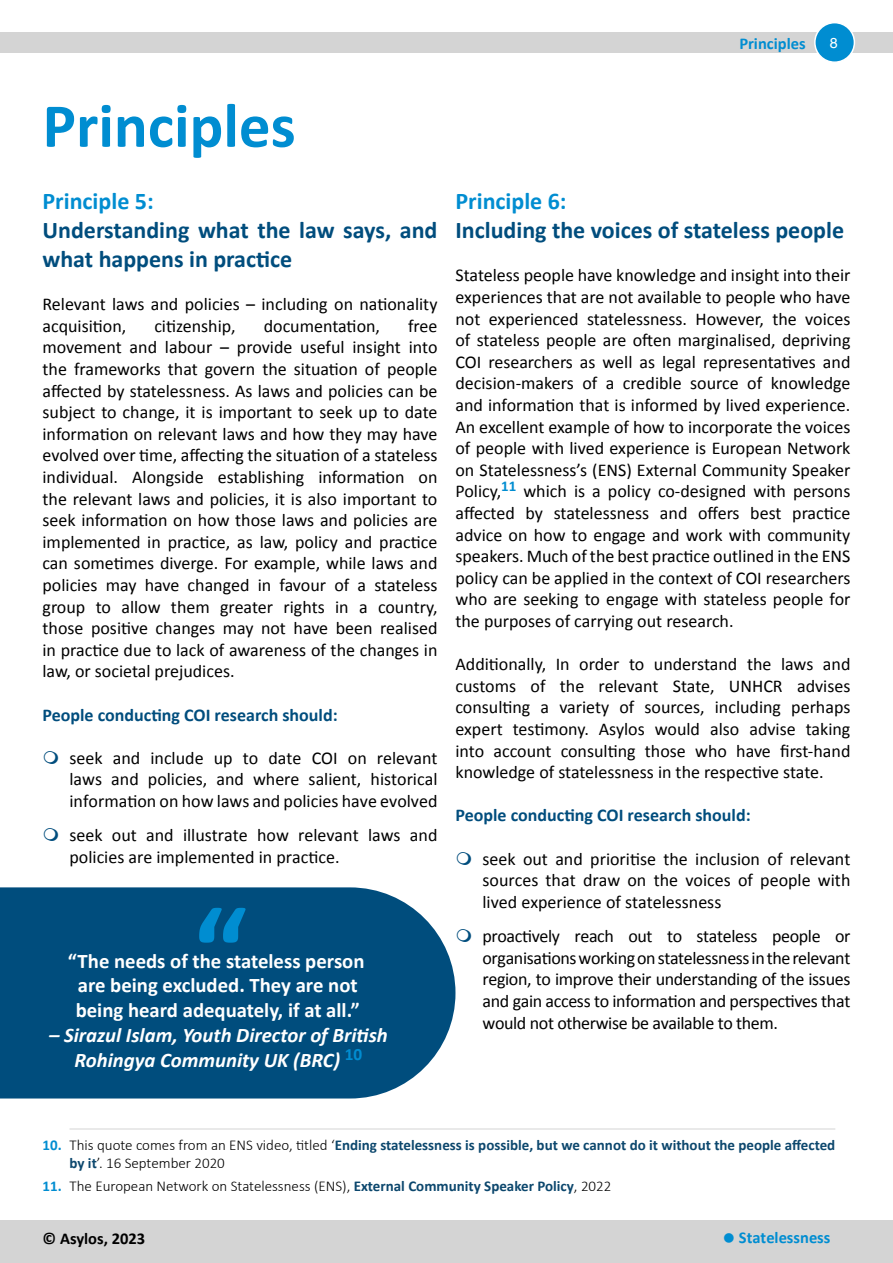
<style>
.page{position:relative;width:893px;height:1263px;background:#fff}
.page>*{position:absolute;margin:0;border:0;box-sizing:border-box;transform-origin:0 0}
.Main_body_text{font:700 124.35px "Calibri";color:#008dd1}
.t1{font:700 63px "Calibri";color:#008dd1}
.Main_body_text-2{font:700 24px/28.8px "Calibri";color:#004d7d}
.Main_body_text-3{font:700 24px "Calibri";color:#008dd1}
.Main_body_text-4{font:700 20.7px "Calibri";color:#fff}
.Main_body_text-5{font:italic 700 20.7px/24.9px "Calibri";color:#fff;text-align:center}
.Main_body_text-6{font:18px/21.6px "Calibri";color:#000;text-align:justify}
.Main_body_text-7{font:700 18px "Calibri";color:#004d7d}
.t2{font:700 16.5px "Calibri";color:#008dd1}
.t3{font:700 16.5px "Calibri";color:#000}
.t4{font:700 15px/18px "Calibri";color:#0c476d}
.t5{font:300 15px "Calibri";color:#000}
.t6{font:14.4px "Helvetica";color:#fff}
.s1{color:#008dd1}
.s2{font-weight:300;color:#000}
.s3{font-weight:700;color:#008dd1}
.s4{font-weight:700;color:#0c476d}
</style>
<div class="page">
<div style="left:0;top:32px;width:893px;height:21px;background:#d4d4d4"></div>
<div style="left:815px;top:23px;width:39px;height:39px;background:#008dd1;border-radius:50%"></div>
<div style="left:814px;top:22px;width:41px;height:41px;border:2px solid #fff;border-radius:50%"></div>
<div style="left:0;top:1220px;width:893px;height:43px;background:#d4d4d4"></div>
<div style="left:0;top:887px;width:455px;height:211px;background:#004d7d"></div>
<hr style="left:70px;top:1129px;width:765px;height:1px;background:#d4d4d4">
<p class="t2" style="left:739px;top:32px;width:68px">Principles</p>
<p class="t6" style="left:830px;top:32px;width:10px">8</p>
<p class="t1" style="left:43px;top:81px;width:255px">Principles</p>
<p class="Main_body_text-3" style="left:43px;top:184px;width:113px">Principle 5:</p>
<p class="Main_body_text-2" style="left:43px;top:215px;width:396px">Understanding what the law says, and what happens in practice</p>
<p class="Main_body_text-6" style="left:43px;top:293px;width:396px">Relevant laws and policies – including on nationality acquisition,</p>
<p class="Main_body_text-6" style="left:43px;top:314px;width:396px;text-indent:365px">free movement and labour – provide useful insight into the frameworks that govern the situation of people affected by statelessness. As laws and policies can be subject to change, it is important to seek up to date information on relevant laws and how they may have evolved over time, affecting the situation of a stateless individual. Alongside establishing information on the relevant laws and policies, it is also important to seek information on how those laws and policies are implemented in practice, as law, policy and practice can sometimes diverge. For example, while laws and policies may have changed in favour of a stateless group to allow them greater rights in a country, those positive changes may not have been realised in practice due to lack of awareness of the changes in law, or societal prejudices.</p>
<p class="Main_body_text-7" style="left:43px;top:702px;width:297px">People conducting COI research should:</p>
<p class="Main_body_text-6" style="left:70px;top:746px;width:369px">seek and include up to date COI on relevant laws and policies, and where salient, historical information on how laws and policies have evolved</p>
<p class="Main_body_text-6" style="left:70px;top:824px;width:369px">seek out and illustrate how relevant laws and policies are implemented in practice.</p>
<p class="Main_body_text-6" style="left:154px;top:314px;width:83px">citizenship,</p>
<p class="Main_body_text-6" style="left:264px;top:314px;width:118px">documentation,</p>
<p class="Main_body_text" style="left:193px;top:864px;width:56px">“</p>
<p class="Main_body_text-4" style="left:68px;top:946px;width:298px">“The needs of the stateless person</p>
<p class="Main_body_text-4" style="left:78px;top:971px;width:281px">are being excluded. They are not</p>
<p class="Main_body_text-4" style="left:76px;top:996px;width:286px">being heard adequately, if at all.”</p>
<p class="Main_body_text-5" style="left:49px;top:1022px;width:340px">– Sirazul Islam, Youth Director of British<br>Rohingya Community UK (BRC) <sup>10</sup></p>
<p class="Main_body_text-3" style="left:455px;top:184px;width:113px">Principle 6:</p>
<p class="Main_body_text-2" style="left:455px;top:215px;width:390px">Including the voices of stateless people</p>
<p class="Main_body_text-6" style="left:455px;top:264px;width:396px">Stateless people have knowledge and insight into their experiences that are not available to people who have not experienced statelessness. However, the voices of stateless people are often marginalised, depriving COI researchers as well as legal representatives and decision-makers of a credible source of knowledge and information that is informed by lived experience.<br>An excellent example of how to incorporate the voices of people with lived experience is European Network on Statelessness’s (ENS) External Community Speaker Policy,<sup>11</sup> which is a policy co-designed with persons affected by statelessness and offers best practice advice on how to engage and work with community speakers. Much of the best practice outlined in the ENS policy can be applied in the context of COI researchers who are seeking to engage with stateless people for the purposes of carrying out research.</p>
<p class="Main_body_text-6" style="left:455px;top:653px;width:396px">Additionally, In order to understand the laws and customs of the relevant State, UNHCR advises consulting a variety of sources, including perhaps expert testimony. Asylos would also advise taking into account consulting those who have first-hand knowledge of statelessness in the respective state.</p>
<p class="Main_body_text-7" style="left:455px;top:803px;width:297px">People conducting COI research should:</p>
<p class="Main_body_text-6" style="left:482px;top:847px;width:369px">seek out and prioritise the inclusion of relevant sources that draw on the voices of people with lived experience of statelessness</p>
<p class="Main_body_text-6" style="left:482px;top:925px;width:369px">proactively reach out to stateless people or organisations working on statelessness in the relevant region, to improve their understanding of the issues and gain access to information and perspectives that would not otherwise be available to them.</p>
<p class="t4" style="left:70px;top:1136px;width:767px;text-indent:-27px"><span class="s1">10.</span> <span class="s2">This quote comes from an ENS video, titled ‘</span>Ending statelessness is possible, but we cannot do it without the people affected by it<span class="s2">’. 16 September 2020</span></p>
<p class="t5" style="left:43px;top:1176px;width:570px"><span class="s3">11.</span> The European Network on Statelessness (ENS), <span class="s4">External Community Speaker Policy</span>, 2022</p>
<p class="t3" style="left:43px;top:1227px;width:104px">© Asylos, 2023</p>
<p class="t2" style="left:723px;top:1226px;width:109px">● Statelessness</p>
</div>
